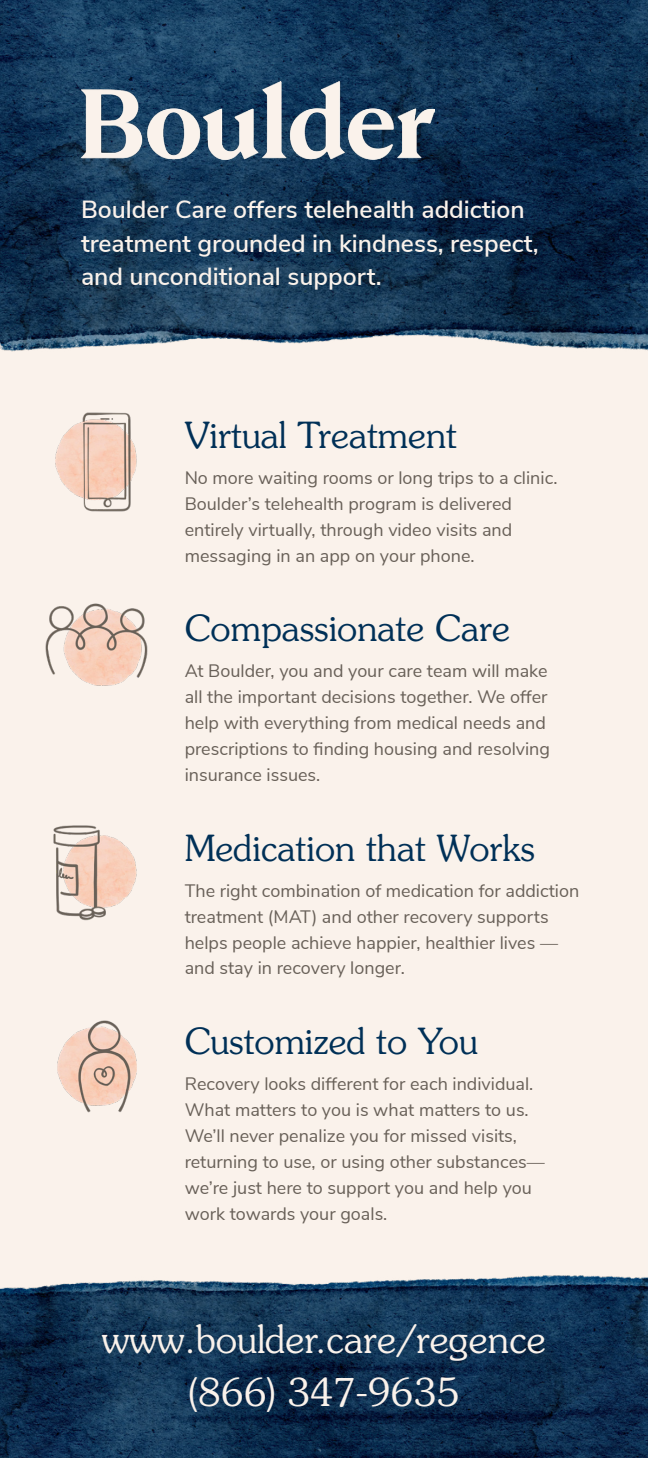
<style>
.page{position:relative;width:648px;height:1458px;background:#faf2eb}
.page>*{position:absolute;margin:0;border:0;box-sizing:border-box;transform-origin:0 0}
.t1{font:300 38.25px "Souvenir Std";color:#faf2eb}
.Heading{font:300 36px "Souvenir Std";color:#003057}
.t2{font:600 24.75px/33.8px "Nunito Sans";color:#faf2eb}
.Paragraph{font:18px/25.9px "Nunito Sans";color:#686058}
</style>
<div class="page">
<img style="left:57px;top:1020px;width:80px;height:93px">
<img style="left:53px;top:825px;width:84px;height:96px">
<img style="left:45px;top:603px;width:103px;height:83px">
<img style="left:0;top:0;width:648px;height:352px">
<img style="left:0;top:1275px;width:648px;height:183px">
<img style="left:81px;top:81px;width:354px;height:79px">
<img style="left:55px;top:412px;width:82px;height:100px">
<p class="t2" style="left:81px;top:191px;width:459px">Boulder Care offers telehealth addiction treatment grounded in kindness, respect, and unconditional support.</p>
<p class="Heading" style="left:185px;top:413px;width:274px">Virtual Treatment</p>
<p class="Paragraph" style="left:185px;top:464px;width:374px">No more waiting rooms or long trips to a clinic.<br>Boulder’s telehealth program is delivered entirely virtually, through video visits and messaging in an app on your phone.</p>
<p class="Heading" style="left:185px;top:607px;width:327px">Compassionate Care</p>
<p class="Paragraph" style="left:185px;top:657px;width:367px">At Boulder, you and your care team will make all the important decisions together. We offer help with everything from medical needs and prescriptions to finding housing and resolving insurance issues.</p>
<p class="Heading" style="left:185px;top:826px;width:352px">Medication that Works</p>
<p class="Paragraph" style="left:185px;top:877px;width:396px">The right combination of medication for addiction treatment (MAT) and other recovery supports helps people achieve happier, healthier lives — and stay in recovery longer.</p>
<p class="Heading" style="left:185px;top:1020px;width:295px">Customized to You</p>
<p class="Paragraph" style="left:185px;top:1070px;width:362px">Recovery looks different for each individual.<br>What matters to you is what matters to us.<br>We’ll never penalize you for missed visits, returning to use, or using other substances— we’re just here to support you and help you work towards your goals.</p>
<p class="t1" style="left:102px;top:1316px;width:446px">www.boulder.care/regence</p>
<p class="t1" style="left:189px;top:1369px;width:272px">(866) 347-9635</p>
</div>
